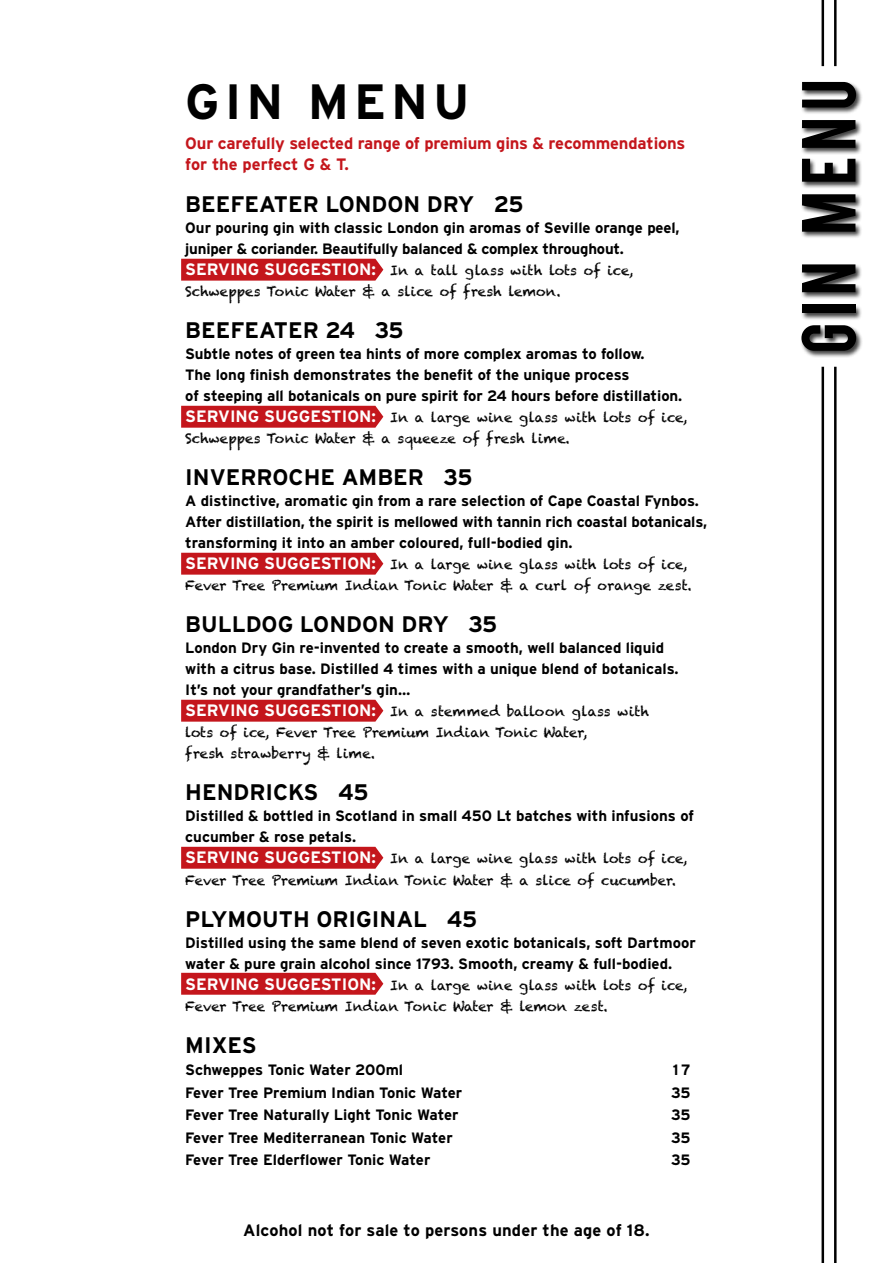
<style>
.page{position:relative;width:893px;height:1263px;background:#fff}
.page>*{position:absolute;margin:0;border:0;box-sizing:border-box;transform-origin:0 0}
.t1{font:60px "Bebas";letter-spacing:.115em;color:#000}
.t2{font:700 49.5px "Interstate";letter-spacing:.1em;color:#000}
.t3{font:700 22.5px "Interstate";color:#000}
.t4{font:700 16.5px/21px "Interstate";letter-spacing:-.01em;color:#c4161c}
.t5{font:700 16.5px "Interstate";letter-spacing:.01em;color:#000}
.t6{font:700 15px/21px "Interstate";color:#000}
.t7{font:13.5px/21px "Chalkduster";color:#000}
.s1{font-family:"Interstate";font-weight:700;font-size:16.5px;color:#fff}
</style>
<div class="page">
<div style="left:801px;top:81px;width:62px;height:277px;background:#000;opacity:.75"></div>
<hr style="left:834px;top:367px;width:2px;height:896px;background:#000">
<hr style="left:821px;top:367px;width:3px;height:896px;background:#000">
<hr style="left:834px;top:0;width:2px;height:66px;background:#000">
<hr style="left:821px;top:0;width:3px;height:66px;background:#000">
<div style="left:181px;top:259px;width:202px;height:22px;background:#c4161c"></div>
<div style="left:181px;top:406px;width:202px;height:22px;background:#c4161c"></div>
<div style="left:181px;top:553px;width:202px;height:22px;background:#c4161c"></div>
<div style="left:181px;top:700px;width:202px;height:22px;background:#c4161c"></div>
<div style="left:181px;top:847px;width:202px;height:22px;background:#c4161c"></div>
<div style="left:181px;top:973px;width:202px;height:22px;background:#c4161c"></div>
<h2 class="t2" style="left:185px;top:74px;width:286px">GIN MENU</h2>
<p class="t4" style="left:185px;top:133px;width:502px">Our carefully selected range of premium gins &amp; recommendations for the perfect G &amp; T.</p>
<h3 class="t3" style="left:185px;top:192px;width:340px">BEEFEATER LONDON DRY 25</h3>
<p class="t6" style="left:185px;top:218px;width:496px">Our pouring gin with classic London gin aromas of Seville orange peel, juniper &amp; coriander. Beautifully balanced &amp; complex throughout.</p>
<p class="t7" style="left:185px;top:260px;width:449px"><span class="s1">SERVING SUGGESTION:</span> In a tall glass with lots of ice,<br>Schweppes Tonic Water &amp; a slice of fresh lemon.</p>
<h3 class="t3" style="left:185px;top:318px;width:220px">BEEFEATER 24 35</h3>
<p class="t6" style="left:185px;top:344px;width:499px">Subtle notes of green tea hints of more complex aromas to follow.<br>The long finish demonstrates the benefit of the unique process<br>of steeping all botanicals on pure spirit for 24 hours before distillation.</p>
<p class="t7" style="left:185px;top:407px;width:504px"><span class="s1">SERVING SUGGESTION:</span> In a large wine glass with lots of ice,<br>Schweppes Tonic Water &amp; a squeeze of fresh lime.</p>
<h3 class="t3" style="left:185px;top:465px;width:289px">INVERROCHE AMBER 35</h3>
<p class="t6" style="left:185px;top:491px;width:523px">A distinctive, aromatic gin from a rare selection of Cape Coastal Fynbos.<br>After distillation, the spirit is mellowed with tannin rich coastal botanicals, transforming it into an amber coloured, full-bodied gin.</p>
<p class="t7" style="left:185px;top:554px;width:508px"><span class="s1">SERVING SUGGESTION:</span> In a large wine glass with lots of ice,<br>Fever Tree Premium Indian Tonic Water &amp; a curl of orange zest.</p>
<h3 class="t3" style="left:185px;top:612px;width:313px">BULLDOG LONDON DRY 35</h3>
<p class="t6" style="left:185px;top:638px;width:495px">London Dry Gin re-invented to create a smooth, well balanced liquid with a citrus base. Distilled 4 times with a unique blend of botanicals.<br>It’s not your grandfather’s gin…</p>
<p class="t7" style="left:185px;top:701px;width:466px"><span class="s1">SERVING SUGGESTION:</span> In a stemmed balloon glass with lots of ice, Fever Tree Premium Indian Tonic Water,<br>fresh strawberry &amp; lime.</p>
<h3 class="t3" style="left:185px;top:780px;width:185px">HENDRICKS 45</h3>
<p class="t6" style="left:185px;top:806px;width:510px">Distilled &amp; bottled in Scotland in small 450 Lt batches with infusions of cucumber &amp; rose petals.</p>
<p class="t7" style="left:185px;top:848px;width:504px"><span class="s1">SERVING SUGGESTION:</span> In a large wine glass with lots of ice,<br>Fever Tree Premium Indian Tonic Water &amp; a slice of cucumber.</p>
<h3 class="t3" style="left:185px;top:906px;width:293px">PLYMOUTH ORIGINAL 45</h3>
<p class="t6" style="left:185px;top:932px;width:512px">Distilled using the same blend of seven exotic botanicals, soft Dartmoor water &amp; pure grain alcohol since 1793. Smooth, creamy &amp; full-bodied.</p>
<p class="t7" style="left:185px;top:974px;width:504px"><span class="s1">SERVING SUGGESTION:</span> In a large wine glass with lots of ice,<br>Fever Tree Premium Indian Tonic Water &amp; lemon zest.</p>
<h3 class="t3" style="left:185px;top:1032px;width:73px">MIXES</h3>
<p class="t6" style="left:185px;top:1059px;width:219px">Schweppes Tonic Water 200ml</p>
<p class="t6" style="left:673px;top:1059px;width:19px">1 7</p>
<p class="t6" style="left:185px;top:1082px;width:279px">Fever Tree Premium Indian Tonic Water</p>
<p class="t6" style="left:671px;top:1082px;width:21px">35</p>
<p class="t6" style="left:185px;top:1104px;width:275px">Fever Tree Naturally Light Tonic Water</p>
<p class="t6" style="left:671px;top:1104px;width:21px">35</p>
<p class="t6" style="left:185px;top:1127px;width:269px">Fever Tree Mediterranean Tonic Water</p>
<p class="t6" style="left:671px;top:1127px;width:21px">35</p>
<p class="t6" style="left:185px;top:1149px;width:247px">Fever Tree Elderflower Tonic Water</p>
<p class="t6" style="left:671px;top:1149px;width:21px">35</p>
<p class="t5" style="left:243px;top:1221px;width:408px">Alcohol not for sale to persons under the age of 18.</p>
<h1 class="t1" style="left:785px;top:354px;width:276px;rotate:-90deg">GIN MENU</h1>
</div>
